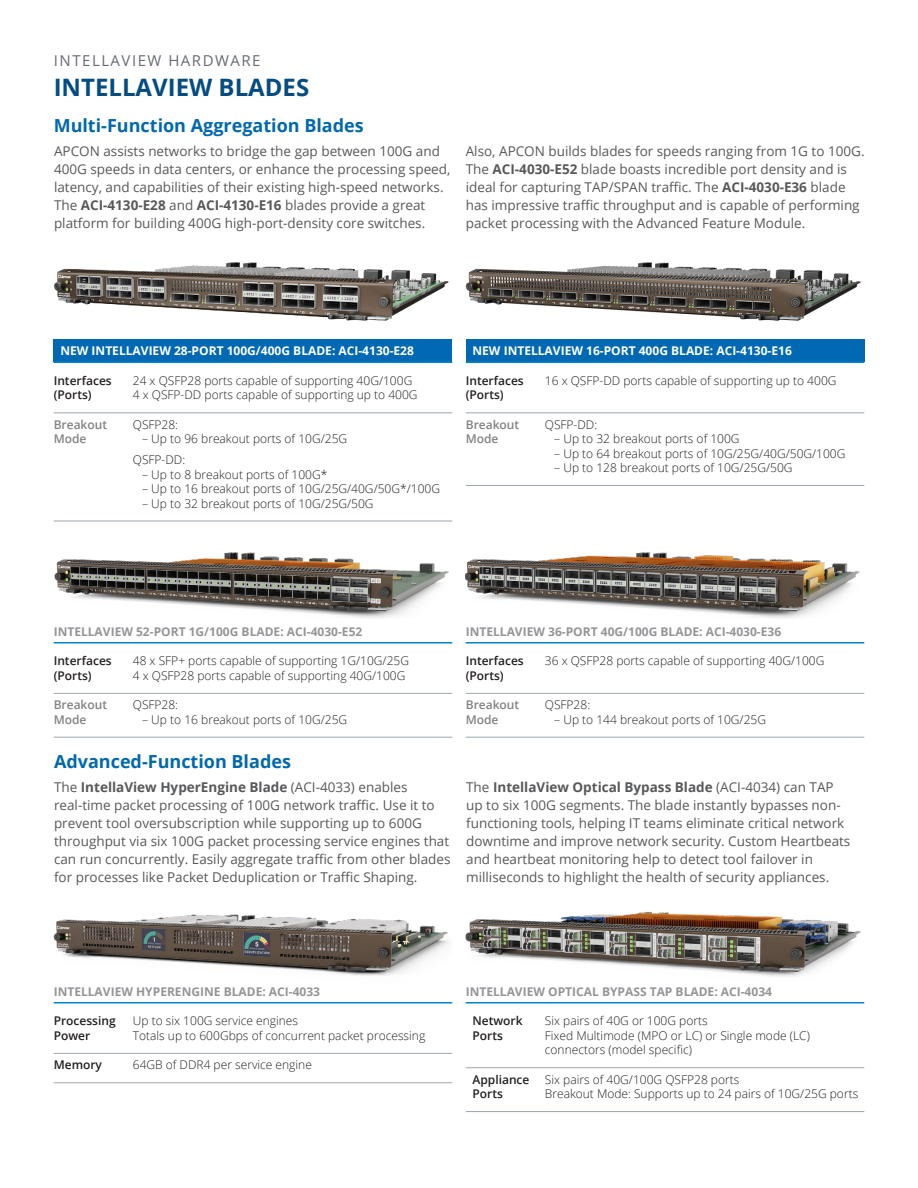
<style>
.page{position:relative;width:918px;height:1188px;background:#fff}
.page>*{position:absolute;margin:0;border:0;box-sizing:border-box;transform-origin:0 0}
.t1{font:700 24px "Open Sans";color:#054c82}
.t2{font:700 18px "Open Sans";color:#0068ad}
.t3{font:15px "Open Sans";letter-spacing:.1em;color:#696b75}
.t4{font:13.5px/18px "Open Sans";color:#57585a}
.t5{font:300 12px/14.4px "Open Sans";color:#231f20}
.t6{font:700 12px "Open Sans";color:#939598}
.t7{font:600 12px/14.4px "Open Sans";color:#231f20}
.t8{font:700 12px "Open Sans";color:#fff}
.t9{font:600 12px/14.4px "Open Sans";color:#808285}
.s1{font-weight:700}
</style>
<div class="page">
<img style="left:54px;top:552px;width:395px;height:66px">
<img style="left:54px;top:914px;width:395px;height:62px">
<img style="left:466px;top:912px;width:395px;height:65px">
<img style="left:465px;top:552px;width:395px;height:67px">
<img style="left:54px;top:262px;width:395px;height:59px">
<img style="left:465px;top:262px;width:396px;height:59px">
<div style="left:54px;top:340px;width:398px;height:22px;background:#0168b3"></div>
<hr style="left:54px;top:361px;width:79px;height:2px;background:#0084ca">
<hr style="left:133px;top:361px;width:319px;height:2px;background:#0084ca">
<hr style="left:54px;top:413px;width:79px;height:1px;background:#9da5ac">
<hr style="left:133px;top:413px;width:319px;height:1px;background:#9da5ac">
<hr style="left:54px;top:521px;width:79px;height:1px;background:#9da5ac">
<hr style="left:133px;top:521px;width:319px;height:1px;background:#9da5ac">
<div style="left:466px;top:340px;width:398px;height:22px;background:#0168b3"></div>
<hr style="left:466px;top:361px;width:79px;height:2px;background:#0084ca">
<hr style="left:545px;top:361px;width:319px;height:2px;background:#0084ca">
<hr style="left:466px;top:413px;width:79px;height:1px;background:#9da5ac">
<hr style="left:545px;top:413px;width:319px;height:1px;background:#9da5ac">
<hr style="left:466px;top:485px;width:79px;height:1px;background:#9da5ac">
<hr style="left:545px;top:485px;width:319px;height:1px;background:#9da5ac">
<hr style="left:466px;top:642px;width:79px;height:2px;background:#0084ca">
<hr style="left:545px;top:642px;width:319px;height:2px;background:#0084ca">
<hr style="left:466px;top:693px;width:79px;height:1px;background:#9da5ac">
<hr style="left:545px;top:693px;width:319px;height:1px;background:#9da5ac">
<hr style="left:466px;top:737px;width:79px;height:1px;background:#9da5ac">
<hr style="left:545px;top:737px;width:319px;height:1px;background:#9da5ac">
<hr style="left:466px;top:1002px;width:79px;height:2px;background:#0084ca">
<hr style="left:545px;top:1002px;width:319px;height:2px;background:#0084ca">
<hr style="left:466px;top:1067px;width:79px;height:1px;background:#9da5ac">
<hr style="left:545px;top:1067px;width:319px;height:1px;background:#9da5ac">
<hr style="left:466px;top:1111px;width:79px;height:1px;background:#9da5ac">
<hr style="left:545px;top:1111px;width:319px;height:1px;background:#9da5ac">
<hr style="left:54px;top:642px;width:79px;height:2px;background:#0084ca">
<hr style="left:133px;top:642px;width:319px;height:2px;background:#0084ca">
<hr style="left:54px;top:693px;width:79px;height:1px;background:#9da5ac">
<hr style="left:133px;top:693px;width:319px;height:1px;background:#9da5ac">
<hr style="left:54px;top:737px;width:79px;height:1px;background:#9da5ac">
<hr style="left:133px;top:737px;width:319px;height:1px;background:#9da5ac">
<hr style="left:54px;top:1002px;width:79px;height:2px;background:#0084ca">
<hr style="left:133px;top:1002px;width:319px;height:2px;background:#0084ca">
<hr style="left:54px;top:1053px;width:79px;height:1px;background:#9da5ac">
<hr style="left:133px;top:1053px;width:319px;height:1px;background:#9da5ac">
<hr style="left:54px;top:1083px;width:79px;height:1px;background:#9da5ac">
<hr style="left:133px;top:1083px;width:319px;height:1px;background:#9da5ac">
<p class="t3" style="left:54px;top:50px;width:208px">INTELLAVIEW HARDWARE</p>
<p class="t1" style="left:54px;top:70px;width:257px">INTELLAVIEW BLADES</p>
<p class="t2" style="left:54px;top:113px;width:312px">Multi-Function Aggregation Blades</p>
<p class="t4" style="left:54px;top:142px;width:398px">APCON assists networks to bridge the gap between 100G and 400G speeds in data centers, or enhance the processing speed, latency, and capabilities of their existing high-speed networks.<br>The <span class="s1">ACI-4130-E28</span> and <span class="s1">ACI-4130-E16</span> blades provide a great platform for building 400G high-port-density core switches.</p>
<p class="t4" style="left:466px;top:142px;width:400px">Also, APCON builds blades for speeds ranging from 1G to 100G.<br>The <span class="s1">ACI-4030-E52</span> blade boasts incredible port density and is ideal for capturing TAP/SPAN traffic. The <span class="s1">ACI-4030-E36</span> blade has impressive traffic throughput and is capable of performing packet processing with the Advanced Feature Module.</p>
<p class="t8" style="left:60px;top:343px;width:355px">NEW INTELLAVIEW 28-PORT 100G/400G BLADE: ACI-4130-E28</p>
<p class="t7" style="left:54px;top:373px;width:60px">Interfaces (Ports)</p>
<p class="t5" style="left:133px;top:373px;width:286px">24 x QSFP28 ports capable of supporting 40G/100G<br>4 x QSFP-DD ports capable of supporting up to 400G</p>
<p class="t9" style="left:54px;top:417px;width:55px">Breakout<br>Mode</p>
<p class="t5" style="left:133px;top:417px;width:47px">QSFP28:</p>
<p class="t5" style="left:142px;top:431px;width:206px">– Up to 96 breakout ports of 10G/25G</p>
<p class="t5" style="left:133px;top:452px;width:54px">QSFP-DD:</p>
<p class="t5" style="left:142px;top:467px;width:187px">– Up to 8 breakout ports of 100G*</p>
<p class="t5" style="left:142px;top:481px;width:299px">– Up to 16 breakout ports of 10G/25G/40G/50G*/100G</p>
<p class="t5" style="left:142px;top:496px;width:233px">– Up to 32 breakout ports of 10G/25G/50G</p>
<p class="t8" style="left:472px;top:343px;width:321px">NEW INTELLAVIEW 16-PORT 400G BLADE: ACI-4130-E16</p>
<p class="t7" style="left:466px;top:373px;width:60px">Interfaces (Ports)</p>
<p class="t5" style="left:545px;top:373px;width:293px">16 x QSFP-DD ports capable of supporting up to 400G</p>
<p class="t9" style="left:466px;top:417px;width:55px">Breakout<br>Mode</p>
<p class="t5" style="left:545px;top:417px;width:54px">QSFP-DD:</p>
<p class="t5" style="left:554px;top:431px;width:187px">– Up to 32 breakout ports of 100G</p>
<p class="t5" style="left:554px;top:446px;width:293px">– Up to 64 breakout ports of 10G/25G/40G/50G/100G</p>
<p class="t5" style="left:554px;top:460px;width:240px">– Up to 128 breakout ports of 10G/25G/50G</p>
<p class="t6" style="left:54px;top:623px;width:310px">INTELLAVIEW 52-PORT 1G/100G BLADE: ACI-4030-E52</p>
<p class="t7" style="left:54px;top:654px;width:60px">Interfaces (Ports)</p>
<p class="t5" style="left:133px;top:654px;width:278px">48 x SFP+ ports capable of supporting 1G/10G/25G<br>4 x QSFP28 ports capable of supporting 40G/100G</p>
<p class="t9" style="left:54px;top:697px;width:55px">Breakout<br>Mode</p>
<p class="t5" style="left:133px;top:697px;width:47px">QSFP28:</p>
<p class="t5" style="left:142px;top:712px;width:206px">– Up to 16 breakout ports of 10G/25G</p>
<p class="t2" style="left:54px;top:749px;width:239px">Advanced-Function Blades</p>
<p class="t6" style="left:466px;top:623px;width:317px">INTELLAVIEW 36-PORT 40G/100G BLADE: ACI-4030-E36</p>
<p class="t7" style="left:466px;top:654px;width:60px">Interfaces (Ports)</p>
<p class="t5" style="left:545px;top:654px;width:281px">36 x QSFP28 ports capable of supporting 40G/100G</p>
<p class="t9" style="left:466px;top:697px;width:55px">Breakout<br>Mode</p>
<p class="t5" style="left:545px;top:697px;width:47px">QSFP28:</p>
<p class="t5" style="left:554px;top:712px;width:213px">– Up to 144 breakout ports of 10G/25G</p>
<p class="t4" style="left:54px;top:778px;width:398px">The <span class="s1">IntellaView HyperEngine Blade</span> (ACI-4033) enables real-time packet processing of 100G network traffic. Use it to prevent tool oversubscription while supporting up to 600G throughput via six 100G packet processing service engines that can run concurrently. Easily aggregate traffic from other blades for processes like Packet Deduplication or Traffic Shaping.</p>
<p class="t4" style="left:466px;top:778px;width:386px">The <span class="s1">IntellaView Optical Bypass Blade</span> (ACI-4034) can TAP up to six 100G segments. The blade instantly bypasses non&shy;functioning tools, helping IT teams eliminate critical network downtime and improve network security. Custom Heartbeats and heartbeat monitoring help to detect tool failover in milliseconds to highlight the health of security appliances.</p>
<p class="t6" style="left:54px;top:983px;width:268px">INTELLAVIEW HYPERENGINE BLADE: ACI-4033</p>
<p class="t7" style="left:54px;top:1014px;width:64px">Processing<br>Power</p>
<p class="t5" style="left:133px;top:1014px;width:294px">Up to six 100G service engines<br>Totals up to 600Gbps of concurrent packet processing</p>
<p class="t7" style="left:54px;top:1057px;width:50px">Memory</p>
<p class="t5" style="left:133px;top:1057px;width:181px">64GB of DDR4 per service engine</p>
<p class="t6" style="left:466px;top:983px;width:308px">INTELLAVIEW OPTICAL BYPASS TAP BLADE: ACI-4034</p>
<p class="t7" style="left:472px;top:1014px;width:52px">Network<br>Ports</p>
<p class="t5" style="left:545px;top:1014px;width:267px">Six pairs of 40G or 100G ports<br>Fixed Multimode (MPO or LC) or Single mode (LC) connectors (model specific)</p>
<p class="t7" style="left:472px;top:1072px;width:59px">Appliance<br>Ports</p>
<p class="t5" style="left:545px;top:1072px;width:315px">Six pairs of 40G/100G QSFP28 ports<br>Breakout Mode: Supports up to 24 pairs of 10G/25G ports</p>
</div>
